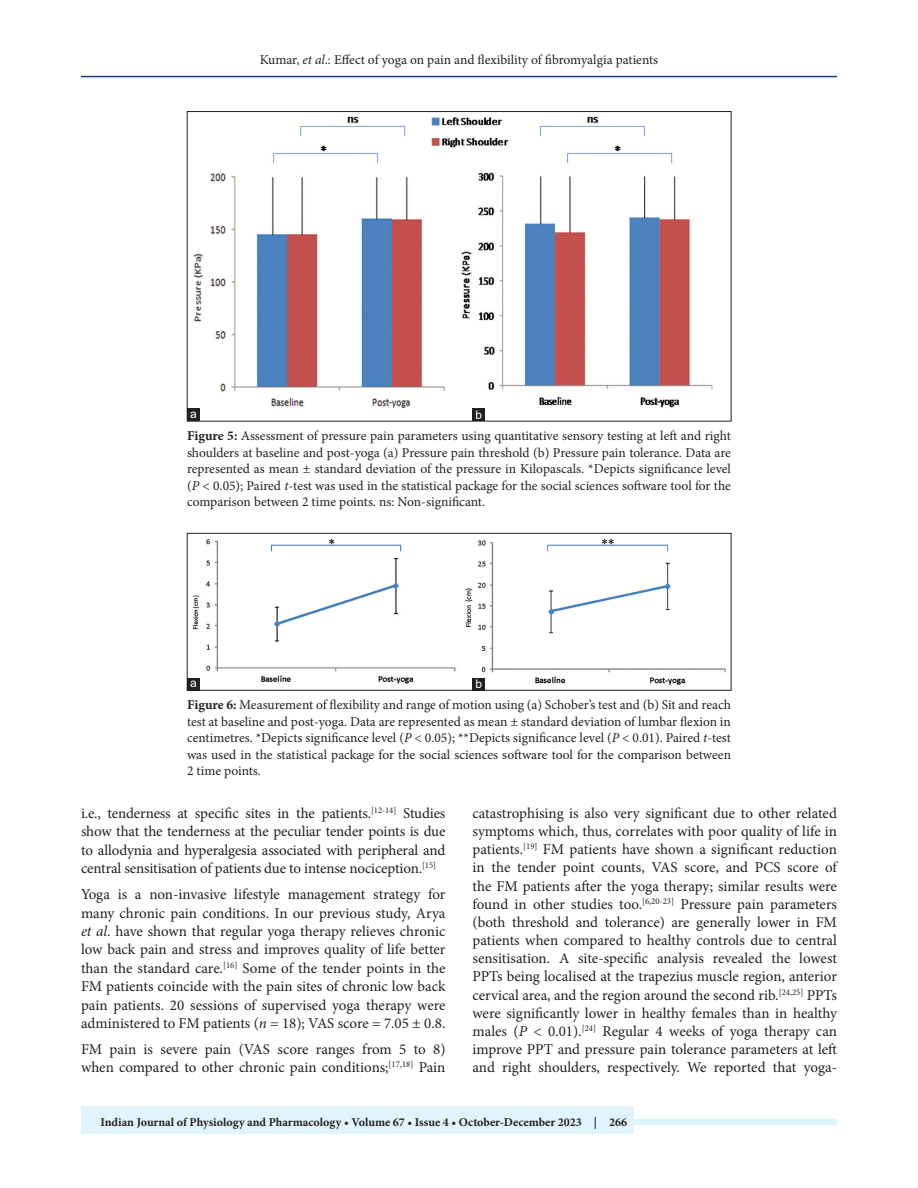
<style>
.page{position:relative;width:918px;height:1188px;background:#fff}
.page>*{position:absolute;margin:0;border:0;box-sizing:border-box;transform-origin:0 0}
.TX{font:15px/18.1px "Minion Pro";letter-spacing:-.005em;color:#231f20;text-align:justify}
.FGC{font:13.5px/16.5px "Minion Pro";color:#231f20;text-align:justify}
.t1{font:700 12px "Minion Pro";color:#231f20}
.LABEL{font:12px "Arial";color:#fff}
.s1{font-style:italic}
.s2{font-weight:700}
</style>
<div class="page">
<hr style="left:81px;top:76px;width:756px;height:1px;background:#164077">
<div style="left:81px;top:1119px;width:756px;height:6px;background:#e1f4fc"></div>
<div style="left:81px;top:1106px;width:552px;height:28px;background:#e1f4fc"></div>
<img style="left:189px;top:116px;width:524px;height:293px">
<div style="left:472px;top:409px;width:13px;height:12px;background:#231f20"></div>
<div style="left:187px;top:409px;width:13px;height:12px;background:#231f20"></div>
<img style="left:192px;top:538px;width:534px;height:147px">
<div style="left:187px;top:533px;width:544px;height:157px;border:1px solid #231f20"></div>
<div style="left:472px;top:678px;width:13px;height:12px;background:#231f20"></div>
<div style="left:187px;top:678px;width:13px;height:12px;background:#231f20"></div>
<p class="FGC" style="left:260px;top:51px;width:400px">Kumar, <span class="s1">et al</span>.: Effect of yoga on pain and flexibility of fibromyalgia patients</p>
<p class="LABEL" style="left:190px;top:406px;width:8px">a</p>
<p class="LABEL" style="left:476px;top:407px;width:8px">b</p>
<p class="FGC" style="left:187px;top:428px;width:546px"><span class="s2">Figure 5:</span> Assessment of pressure pain parameters using quantitative sensory testing at left and right shoulders at baseline and post-yoga (a) Pressure pain threshold (b) Pressure pain tolerance. Data are represented as mean ± standard deviation of the pressure in Kilopascals. *Depicts significance level (<span class="s1">P</span> &lt; 0.05); Paired <span class="s1">t</span>-test was used in the statistical package for the social sciences software tool for the comparison between 2 time points. ns: Non-significant.</p>
<p class="LABEL" style="left:190px;top:675px;width:8px">a</p>
<p class="LABEL" style="left:476px;top:676px;width:8px">b</p>
<p class="FGC" style="left:187px;top:697px;width:546px"><span class="s2">Figure 6:</span> Measurement of flexibility and range of motion using (a) Schober’s test and (b) Sit and reach test at baseline and post-yoga. Data are represented as mean ± standard deviation of lumbar flexion in centimetres. *Depicts significance level (<span class="s1">P</span> &lt; 0.05); **Depicts significance level (<span class="s1">P</span> &lt; 0.01). Paired <span class="s1">t</span>-test was used in the statistical package for the social sciences software tool for the comparison between 2 time points.</p>
<p class="TX" style="left:81px;top:804px;width:366px">i.e., tenderness at specific sites in the patients.<sup>[12-14]</sup> Studies show that the tenderness at the peculiar tender points is due to allodynia and hyperalgesia associated with peripheral and central sensitisation of patients due to intense nociception.<sup>[15]</sup></p>
<p class="TX" style="left:81px;top:885px;width:366px">Yoga is a non-invasive lifestyle management strategy for many chronic pain conditions. In our previous study, Arya <span class="s1">et al</span>. have shown that regular yoga therapy relieves chronic low back pain and stress and improves quality of life better than the standard care.<sup>[16]</sup> Some of the tender points in the FM patients coincide with the pain sites of chronic low back pain patients. 20 sessions of supervised yoga therapy were administered to FM patients (<span class="s1">n</span> = 18); VAS score = 7.05 ± 0.8.</p>
<p class="TX" style="left:81px;top:1040px;width:366px">FM pain is severe pain (VAS score ranges from 5 to 8) when compared to other chronic pain conditions;<sup>[17,18]</sup> Pain</p>
<p class="TX" style="left:472px;top:804px;width:366px">catastrophising is also very significant due to other related symptoms which, thus, correlates with poor quality of life in patients.<sup>[19]</sup> FM patients have shown a significant reduction in the tender point counts, VAS score, and PCS score of the FM patients after the yoga therapy; similar results were found in other studies too.<sup>[6,20-23]</sup> Pressure pain parameters (both threshold and tolerance) are generally lower in FM patients when compared to healthy controls due to central sensitisation. A site-specific analysis revealed the lowest PPTs being localised at the trapezius muscle region, anterior cervical area, and the region around the second rib.<sup>[24,25]</sup> PPTs were significantly lower in healthy females than in healthy males (<span class="s1">P</span> &lt; 0.01).<sup>[24]</sup> Regular 4 weeks of yoga therapy can improve PPT and pressure pain tolerance parameters at left and right shoulders, respectively. We reported that yoga-</p>
<p class="t1" style="left:100px;top:1113px;width:528px">Indian Journal of Physiology and Pharmacology • Volume 67 • Issue 4 • October-December 2023 | 266</p>
</div>
